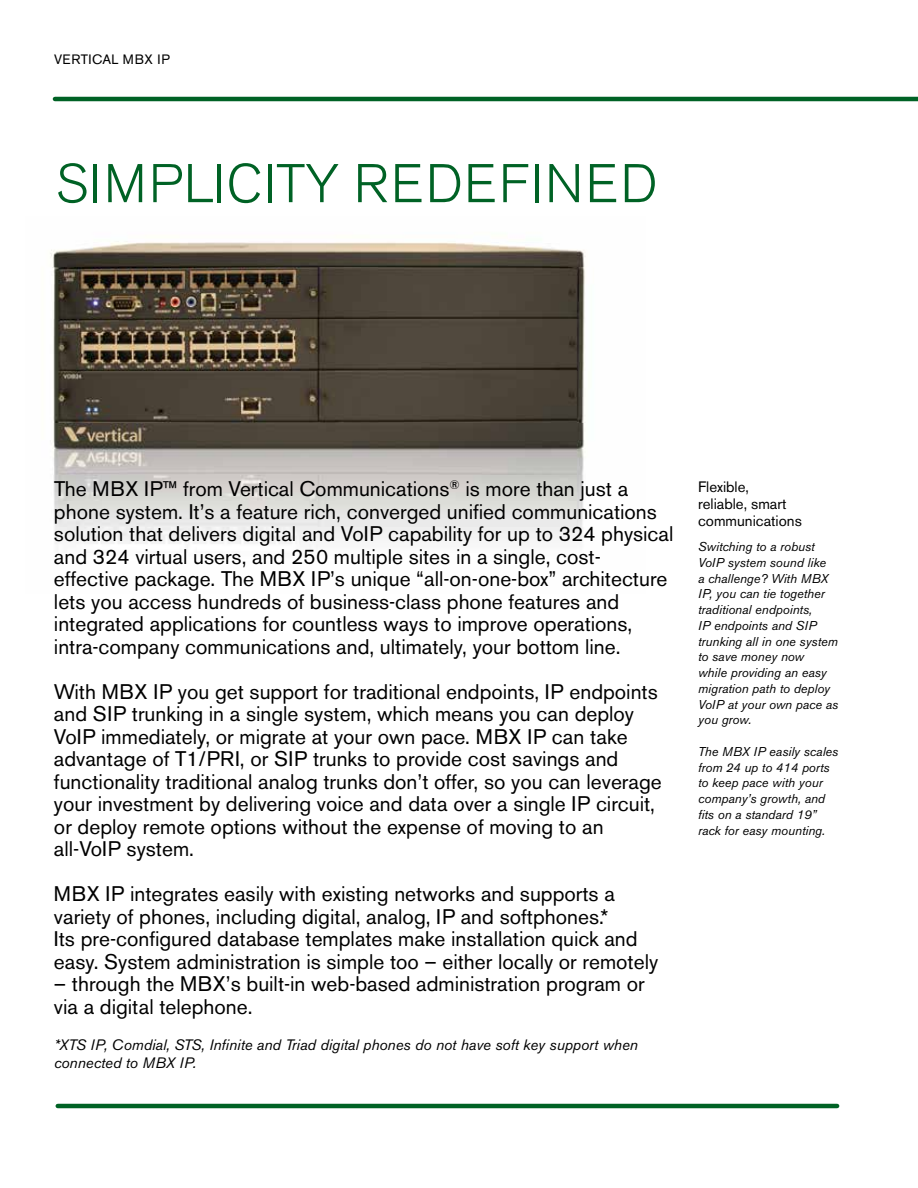
<style>
.page{position:relative;width:918px;height:1188px;background:#fff}
.page>*{position:absolute;margin:0;border:0;box-sizing:border-box;transform-origin:0 0}
.t1{font:300 54px "Akzidenz Grotesk BE";letter-spacing:.02em;color:#006225}
.t2{font:21px/22.5px "Akzidenz Grotesk BE";color:#000}
.t3{font:italic 15px/18px "Akzidenz Grotesk BE";color:#000}
.t4{font:15px/17.2px "Akzidenz Grotesk BE";color:#000}
.t5{font:13.5px "Akzidenz Grotesk BE";letter-spacing:.065em;color:#000}
.t6{font:italic 12.75px/15.8px "Akzidenz Grotesk BE";color:#000}
</style>
<div class="page">
<hr style="left:58px;top:1104px;width:779px;height:4px;background:#006225">
<hr style="left:55px;top:97px;width:863px;height:4px;background:#006225">
<img style="left:50px;top:241px;width:536px;height:306px">
<p class="t5" style="left:54px;top:51px;width:26px">vertic</p>
<p class="t5" style="left:102px;top:51px;width:69px">al MBX IP</p>
<h1 class="t1" style="left:56px;top:153px;width:604px">SIMPLICITY REDEFINED</h1>
<p class="t2" style="left:54px;top:478px;width:621px">The MBX IP™ from Vertical Communications<sup>®</sup> is more than just a phone system. It’s a feature rich, converged unified communications solution that delivers digital and VoIP capability for up to 324 physical and 324 virtual users, and 250 multiple sites in a single, cost&shy;effective package. The MBX IP’s unique “all-on-one-box” architecture lets you access hundreds of business-class phone features and integrated applications for countless ways to improve operations, intra-company communications and, ultimately, your bottom line.</p>
<p class="t2" style="left:54px;top:680px;width:609px">With MBX IP you get support for traditional endpoints, IP endpoints and SIP trunking in a single system, which means you can deploy VoIP immediately, or migrate at your own pace. MBX IP can take advantage of T1/PRI, or SIP trunks to provide cost savings and functionality traditional analog trunks don’t offer, so you can leverage your investment by delivering voice and data over a single IP circuit, or deploy remote options without the expense of moving to an all-VoIP system.</p>
<p class="t2" style="left:54px;top:883px;width:606px">MBX IP integrates easily with existing networks and supports a variety of phones, including digital, analog, IP and softphones.*<br>Its pre-configured database templates make installation quick and easy. System administration is simple too – either locally or remotely</p>
<p class="t2" style="left:54px;top:973px;width:592px">– through the MBX’s built-in web-based administration program or via a digital telephone.</p>
<p class="t3" style="left:54px;top:1035px;width:586px">*XTS IP, Comdial, STS, Infinite and Triad digital phones do not have soft key support when connected to MBX IP.</p>
<p class="t4" style="left:698px;top:478px;width:105px">Flexible,<br>reliable, smart communications</p>
<p class="t6" style="left:698px;top:539px;width:142px">Switching to a robust<br>VoIP system sound like<br>a challenge? With MBX<br>IP, you can tie together traditional endpoints,<br>IP endpoints and SIP trunking all in one system to save money now<br>while providing an easy migration path to deploy<br>VoIP at your own pace as you grow.</p>
<p class="t6" style="left:698px;top:744px;width:142px">The MBX IP easily scales from 24 up to 414 ports to keep pace with your company’s growth, and fits on a standard 19” rack for easy mounting.</p>
</div>
